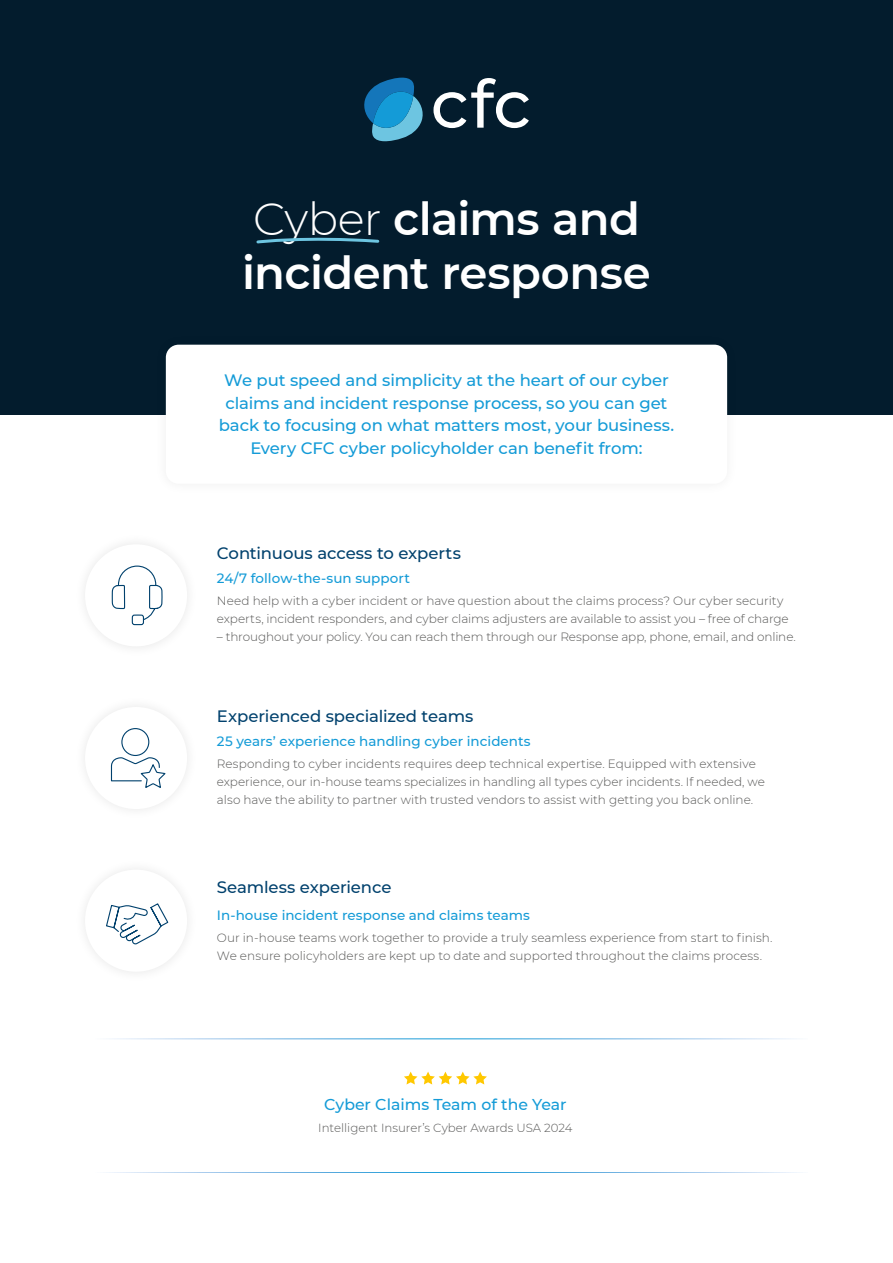
<style>
.page{position:relative;width:893px;height:1263px;background:#fff}
.page>*{position:absolute;margin:0;border:0;box-sizing:border-box;transform-origin:0 0}
.t1{font:600 45px/54px "Montserrat";letter-spacing:-.015em;color:#fff}
.Intro{font:500 16.5px/22.5px "Montserrat";letter-spacing:-.005em;color:#149bd7;text-align:center}
.Main_heading{font:500 16.5px "Montserrat";letter-spacing:-.005em;color:#01416d}
.Body{font:500 15.75px "Montserrat";color:#149bd7}
.Main_heading-2{font:500 13.5px "Montserrat";color:#149bd7}
.Main_heading-3{font:300 12px/18px "Montserrat";color:#575756}
.Body-2{font:300 11.7px "Montserrat";color:#575756}
.s1{font-weight:300}
</style>
<div class="page">
<div style="left:0;top:0;width:893px;height:414px;background:#031c2d"></div>
<svg style="left:364px;top:78px;width:59px;height:63px"></svg>
<svg style="left:433px;top:78px;width:96px;height:50px"></svg>
<svg style="left:256px;top:237px;width:124px;height:7px"></svg>
<div style="left:154px;top:333px;width:585px;height:162px;background:#000;opacity:.07"></div>
<div style="left:166px;top:345px;width:561px;height:139px;background:#fff;border-radius:13px"></div>
<svg style="left:404px;top:1071px;width:83px;height:13px"></svg>
<svg style="left:110px;top:728px;width:56px;height:60px"></svg>
<svg style="left:111px;top:565px;width:52px;height:61px"></svg>
<svg style="left:106px;top:903px;width:63px;height:42px"></svg>
<p class="t1" style="left:242px;top:190px;width:410px"><span class="s1">Cyber</span> claims and incident response</p>
<p class="Intro" style="left:219px;top:368px;width:457px">We put speed and simplicity at the heart of our cyber claims and incident response process, so you can get back to focusing on what matters most, your business.<br>Every CFC cyber policyholder can benefit from:</p>
<p class="Main_heading" style="left:217px;top:542px;width:246px">Continuous access to experts</p>
<p class="Main_heading-2" style="left:217px;top:569px;width:195px">24/7 follow-the-sun support</p>
<p class="Main_heading-3" style="left:217px;top:592px;width:573px">Need help with a cyber incident or have question about the claims process? Our cyber security experts, incident responders, and cyber claims adjusters are available to assist you – free of charge</p>
<p class="Main_heading-3" style="left:217px;top:628px;width:580px">– throughout your policy. You can reach them through our Response app, phone, email, and online.</p>
<p class="Main_heading" style="left:217px;top:705px;width:258px">Experienced specialized teams</p>
<p class="Main_heading-2" style="left:217px;top:731px;width:315px">25 years’ experience handling cyber incidents</p>
<p class="Main_heading-3" style="left:217px;top:754px;width:549px">Responding to cyber incidents requires deep technical expertise. Equipped with extensive experience, our in-house teams specializes in handling all types cyber incidents. If needed, we also have the ability to partner with trusted vendors to assist with getting you back online.</p>
<p class="Main_heading" style="left:217px;top:876px;width:176px">Seamless experience</p>
<p class="Main_heading-2" style="left:217px;top:906px;width:315px">In-house incident response and claims teams</p>
<p class="Main_heading-3" style="left:217px;top:929px;width:557px">Our in-house teams work together to provide a truly seamless experience from start to finish.<br>We ensure policyholders are kept up to date and supported throughout the claims process.</p>
<p class="Body" style="left:324px;top:1094px;width:244px">Cyber Claims Team of the Year</p>
<p class="Body-2" style="left:318px;top:1120px;width:256px">Intelligent Insurer’s Cyber Awards USA 2024</p>
</div>
